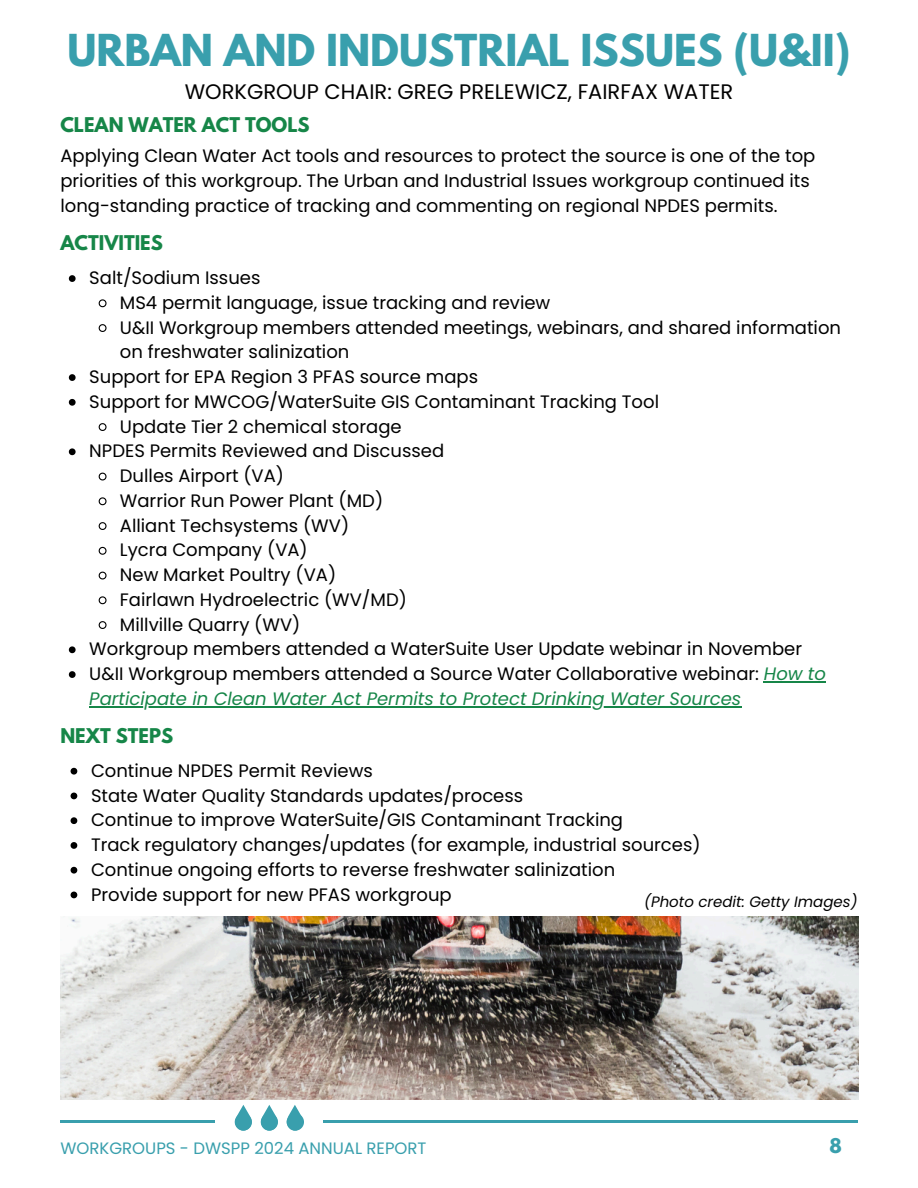
<style>
.page{position:relative;width:918px;height:1188px;background:#fff}
.page>*{position:absolute;margin:0;border:0;box-sizing:border-box;transform-origin:0 0}
.t1{font:700 39px "League Spartan";color:#399fad}
.t2{font:21px "Poppins";color:#000001}
.t3{font:18px/24.8px "Poppins";color:#000}
.t4{font:italic 18px "Poppins";color:#168648}
.t5{font:700 18px "League Spartan";color:#168648}
.t6{font:700 18px "League Spartan";color:#399fad}
.t7{font:16.5px "Poppins";color:#399fad}
.t8{font:italic 15px "Poppins";color:#000001}
.s1{font-style:italic;color:#168648}
</style>
<div class="page">
<img style="left:60px;top:916px;width:798px;height:184px">
<svg style="left:69px;top:275px;width:7px;height:7px"></svg>
<svg style="left:98px;top:299px;width:9px;height:9px"></svg>
<svg style="left:98px;top:324px;width:9px;height:8px"></svg>
<svg style="left:69px;top:374px;width:7px;height:7px"></svg>
<svg style="left:69px;top:399px;width:7px;height:7px"></svg>
<svg style="left:98px;top:423px;width:9px;height:8px"></svg>
<svg style="left:69px;top:448px;width:7px;height:7px"></svg>
<svg style="left:98px;top:472px;width:9px;height:9px"></svg>
<svg style="left:98px;top:497px;width:9px;height:9px"></svg>
<svg style="left:98px;top:522px;width:9px;height:8px"></svg>
<svg style="left:98px;top:546px;width:9px;height:9px"></svg>
<svg style="left:98px;top:571px;width:9px;height:9px"></svg>
<svg style="left:98px;top:596px;width:9px;height:9px"></svg>
<svg style="left:98px;top:621px;width:9px;height:8px"></svg>
<svg style="left:69px;top:646px;width:7px;height:7px"></svg>
<svg style="left:69px;top:671px;width:7px;height:7px"></svg>
<hr style="left:764px;top:681px;width:62px;height:1px;background:#168648">
<hr style="left:89px;top:706px;width:652px;height:1px;background:#168648">
<svg style="left:71px;top:768px;width:6px;height:7px"></svg>
<svg style="left:71px;top:793px;width:6px;height:6px"></svg>
<svg style="left:71px;top:817px;width:6px;height:7px"></svg>
<svg style="left:71px;top:842px;width:6px;height:7px"></svg>
<svg style="left:71px;top:867px;width:6px;height:7px"></svg>
<svg style="left:71px;top:892px;width:6px;height:6px"></svg>
<hr style="left:60px;top:1121px;width:154px;height:2px;background:#399fad">
<hr style="left:323px;top:1121px;width:535px;height:2px;background:#399fad">
<svg style="left:235px;top:1105px;width:17px;height:26px"></svg>
<svg style="left:261px;top:1105px;width:17px;height:26px"></svg>
<svg style="left:287px;top:1105px;width:17px;height:26px"></svg>
<h3 class="t1" style="left:68px;top:31px;width:784px">URBAN AND INDUSTRIAL ISSUES (U&amp;II)</h3>
<h5 class="t2" style="left:185px;top:77px;width:550px">WORKGROUP CHAIR: GREG PRELEWICZ, FAIRFAX WATER</h5>
<p class="t5" style="left:60px;top:116px;width:251px">CLEAN WATER ACT TOOLS</p>
<h3 class="t3" style="left:60px;top:143px;width:757px">Applying Clean Water Act tools and resources to protect the source is one of the top priorities of this workgroup. The Urban and Industrial Issues workgroup continued its long-standing practice of tracking and commenting on regional NPDES permits.</h3>
<p class="t5" style="left:60px;top:233px;width:104px">ACTIVITIES</p>
<p class="t3" style="left:89px;top:266px;width:173px">Salt/Sodium Issues</p>
<p class="t3" style="left:120px;top:290px;width:432px">MS4 permit language, issue tracking and review</p>
<p class="t3" style="left:120px;top:315px;width:723px">U&amp;II Workgroup members attended meetings, webinars, and shared information on freshwater salinization</p>
<p class="t3" style="left:89px;top:365px;width:390px">Support for EPA Region 3 PFAS source maps</p>
<p class="t3" style="left:89px;top:389px;width:571px">Support for MWCOG/WaterSuite GIS Contaminant Tracking Tool</p>
<p class="t3" style="left:120px;top:414px;width:283px">Update Tier 2 chemical storage</p>
<p class="t3" style="left:89px;top:439px;width:356px">NPDES Permits Reviewed and Discussed</p>
<p class="t3" style="left:120px;top:464px;width:166px">Dulles Airport (VA)</p>
<p class="t3" style="left:120px;top:488px;width:265px">Warrior Run Power Plant (MD)</p>
<p class="t3" style="left:120px;top:513px;width:231px">Alliant Techsystems (WV)</p>
<p class="t3" style="left:120px;top:538px;width:189px">Lycra Company (VA)</p>
<p class="t3" style="left:120px;top:563px;width:218px">New Market Poultry (VA)</p>
<p class="t3" style="left:120px;top:587px;width:289px">Fairlawn Hydroelectric (WV/MD)</p>
<p class="t3" style="left:120px;top:612px;width:182px">Millville Quarry (WV)</p>
<h3 class="t3" style="left:89px;top:637px;width:714px">Workgroup members attended a WaterSuite User Update webinar in November</h3>
<p class="t3" style="left:89px;top:662px;width:738px">U&amp;II Workgroup members attended a Source Water Collaborative webinar: <span class="s1">How to</span></p>
<p class="t4" style="left:89px;top:686px;width:653px">Participate in Clean Water Act Permits to Protect Drinking Water Sources</p>
<p class="t5" style="left:60px;top:727px;width:114px">NEXT STEPS</p>
<p class="t3" style="left:91px;top:758px;width:283px">Continue NPDES Permit Reviews</p>
<p class="t3" style="left:91px;top:783px;width:434px">State Water Quality Standards updates/process</p>
<p class="t3" style="left:91px;top:808px;width:534px">Continue to improve WaterSuite/GIS Contaminant Tracking</p>
<p class="t3" style="left:91px;top:832px;width:611px">Track regulatory changes/updates (for example, industrial sources)</p>
<p class="t3" style="left:91px;top:857px;width:526px">Continue ongoing efforts to reverse freshwater salinization</p>
<p class="t3" style="left:91px;top:882px;width:362px">Provide support for new PFAS workgroup</p>
<p class="t8" style="left:644px;top:891px;width:215px">(Photo credit: Getty Images)</p>
<h2 class="t7" style="left:60px;top:1137px;width:368px">WORKGROUPS - DWSPP 2024 ANNUAL REPORT</h2>
<h1 class="t6" style="left:830px;top:1137px;width:14px">8</h1>
</div>
